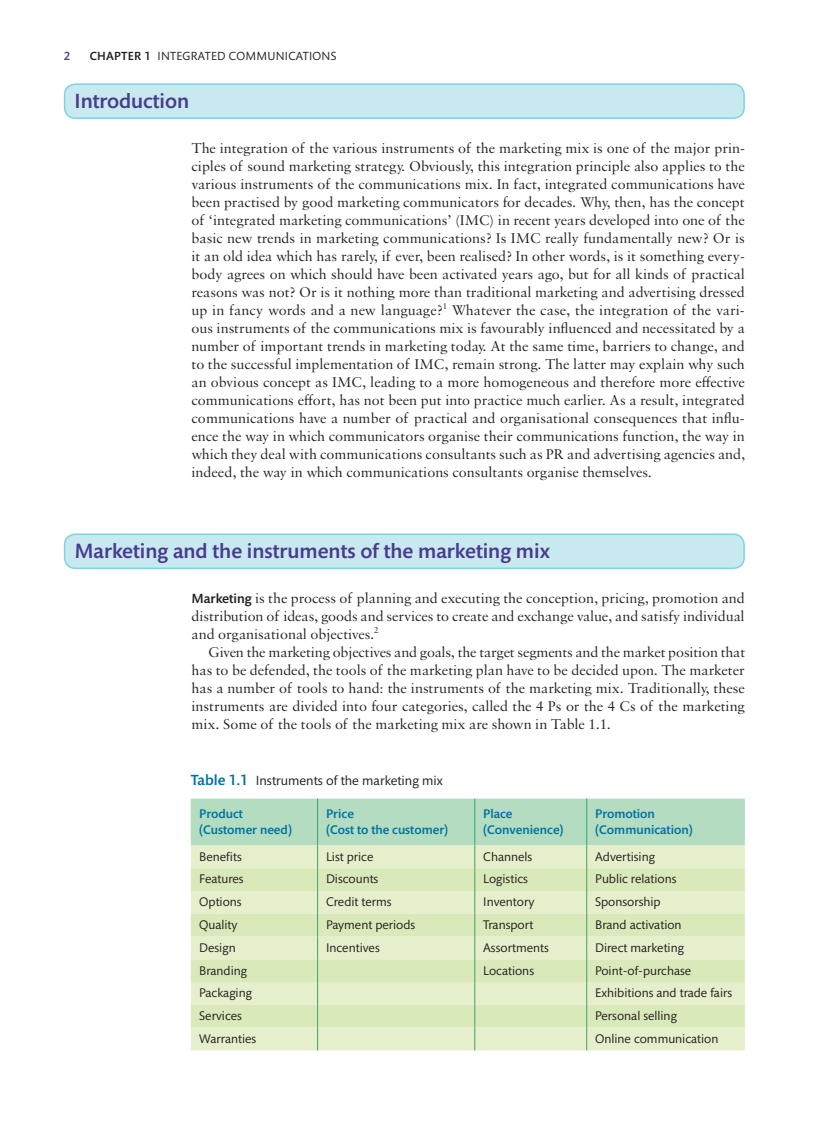
<style>
.page{position:relative;width:830px;height:1127px;background:#fff}
.page>*{position:absolute;margin:0;border:0;box-sizing:border-box;transform-origin:0 0}
.t1{font:500 21px "Mundo Sans Pro";color:#493b8d}
.t2{font:15px/18px "Sabon MT Pro";color:#231f20;text-align:justify}
.t3{font:13.5px "Mundo Sans Pro";color:#231f20}
.t4{font:12.75px "Mundo Sans Pro";color:#231f20}
.t5{font:500 12.75px/16.5px "Mundo Sans Pro";color:#0072a1}
.t6{font:12px "Mundo Sans Pro";letter-spacing:.02em;color:#231f20}
.t7{font:500 12px "Mundo Sans Pro";color:#493b8d}
.s1{font-weight:500}
.s2{font-family:"Mundo Sans Pro";font-weight:500;font-size:13.5px}
.s3{font-weight:500;font-size:15px;color:#0072a1}
</style>
<div class="page">
<svg style="left:191px;top:798px;width:553px;height:252px;background:#d7e9c2"></svg>
<div style="left:65px;top:84px;width:678px;height:34px;background:#c8e9f0;border-radius:11px"></div>
<div style="left:64px;top:83px;width:680px;height:36px;border:2px solid #81d2e2;border-radius:11px"></div>
<div style="left:65px;top:534px;width:678px;height:34px;background:#c8e9f0;border-radius:11px"></div>
<div style="left:64px;top:533px;width:680px;height:36px;border:2px solid #81d2e2;border-radius:11px"></div>
<p class="t7" style="left:64px;top:48px;width:8px">2</p>
<p class="t6" style="left:90px;top:49px;width:248px"><span class="s1">CHAPTER 1</span> INTEGRATED COMMUNICATIONS</p>
<p class="t1" style="left:74px;top:88px;width:116px">Introduction</p>
<p class="t2" style="left:191px;top:139px;width:555px">The integration of the various instruments of the marketing mix is one of the major prin&shy;ciples of sound marketing strategy. Obviously, this integration principle also applies to the various instruments of the communications mix. In fact, integrated communications have been practised by good marketing communicators for decades. Why, then, has the concept of ‘integrated marketing communications’ (IMC) in recent years developed into one of the basic new trends in marketing communications? Is IMC really fundamentally new? Or is it an old idea which has rarely, if ever, been realised? In other words, is it something every&shy;body agrees on which should have been activated years ago, but for all kinds of practical reasons was not? Or is it nothing more than traditional marketing and advertising dressed up in fancy words and a new language?<sup>1</sup> Whatever the case, the integration of the vari&shy;ous instruments of the communications mix is favourably influenced and necessitated by a number of important trends in marketing today. At the same time, barriers to change, and to the successful implementation of IMC, remain strong. The latter may explain why such an obvious concept as IMC, leading to a more homogeneous and therefore more effective communications effort, has not been put into practice much earlier. As a result, integrated communications have a number of practical and organisational consequences that influ&shy;ence the way in which communicators organise their communications function, the way in which they deal with communications consultants such as PR and advertising agencies and, indeed, the way in which communications consultants organise themselves.</p>
<p class="t1" style="left:74px;top:538px;width:476px">Marketing and the instruments of the marketing mix</p>
<p class="t2" style="left:191px;top:589px;width:554px"><span class="s2">Marketing</span> is the process of planning and executing the conception, pricing, promotion and</p>
<p class="t2" style="left:191px;top:607px;width:554px">distribution of ideas, goods and services to create and exchange value, and satisfy individual</p>
<p class="t2" style="left:191px;top:625px;width:188px">and organisational objectives.<sup>2</sup></p>
<p class="t2" style="left:208px;top:643px;width:538px">Given the marketing objectives and goals, the target segments and the market position that</p>
<p class="t2" style="left:191px;top:661px;width:554px">has to be defended, the tools of the marketing plan have to be decided upon. The marketer</p>
<p class="t2" style="left:191px;top:679px;width:554px">has a number of tools to hand: the instruments of the marketing mix. Traditionally, these</p>
<p class="t2" style="left:191px;top:697px;width:554px">instruments are divided into four categories, called the 4 Ps or the 4 Cs of the marketing</p>
<p class="t2" style="left:191px;top:715px;width:421px">mix. Some of the tools of the marketing mix are shown in Table 1.1.</p>
<p class="t3" style="left:191px;top:773px;width:253px"><span class="s3">Table 1.1</span> Instruments of the marketing mix</p>
<p class="t5" style="left:199px;top:805px;width:94px">Product (Customer need)</p>
<p class="t5" style="left:326px;top:805px;width:124px">Price<br>(Cost to the customer)</p>
<p class="t5" style="left:483px;top:805px;width:82px">Place (Convenience)</p>
<p class="t5" style="left:595px;top:805px;width:99px">Promotion (Communication)</p>
<p class="t4" style="left:199px;top:849px;width:44px">Benefits</p>
<p class="t4" style="left:326px;top:849px;width:49px">List price</p>
<p class="t4" style="left:483px;top:849px;width:51px">Channels</p>
<p class="t4" style="left:595px;top:849px;width:61px">Advertising</p>
<p class="t4" style="left:199px;top:872px;width:46px">Features</p>
<p class="t4" style="left:326px;top:872px;width:54px">Discounts</p>
<p class="t4" style="left:483px;top:872px;width:46px">Logistics</p>
<p class="t4" style="left:595px;top:872px;width:83px">Public relations</p>
<p class="t4" style="left:199px;top:894px;width:44px">Options</p>
<p class="t4" style="left:326px;top:894px;width:67px">Credit terms</p>
<p class="t4" style="left:483px;top:894px;width:53px">Inventory</p>
<p class="t4" style="left:595px;top:894px;width:67px">Sponsorship</p>
<p class="t4" style="left:199px;top:917px;width:40px">Quality</p>
<p class="t4" style="left:326px;top:917px;width:91px">Payment periods</p>
<p class="t4" style="left:483px;top:917px;width:51px">Transport</p>
<p class="t4" style="left:595px;top:917px;width:88px">Brand activation</p>
<p class="t4" style="left:199px;top:940px;width:38px">Design</p>
<p class="t4" style="left:326px;top:940px;width:55px">Incentives</p>
<p class="t4" style="left:483px;top:940px;width:67px">Assortments</p>
<p class="t4" style="left:595px;top:940px;width:90px">Direct marketing</p>
<p class="t4" style="left:199px;top:963px;width:49px">Branding</p>
<p class="t4" style="left:483px;top:963px;width:52px">Locations</p>
<p class="t4" style="left:595px;top:963px;width:98px">Point-of-purchase</p>
<p class="t4" style="left:199px;top:985px;width:54px">Packaging</p>
<p class="t4" style="left:595px;top:985px;width:139px">Exhibitions and trade fairs</p>
<p class="t4" style="left:199px;top:1008px;width:44px">Services</p>
<p class="t4" style="left:595px;top:1008px;width:83px">Personal selling</p>
<p class="t4" style="left:199px;top:1031px;width:59px">Warranties</p>
<p class="t4" style="left:595px;top:1031px;width:125px">Online communication</p>
</div>
